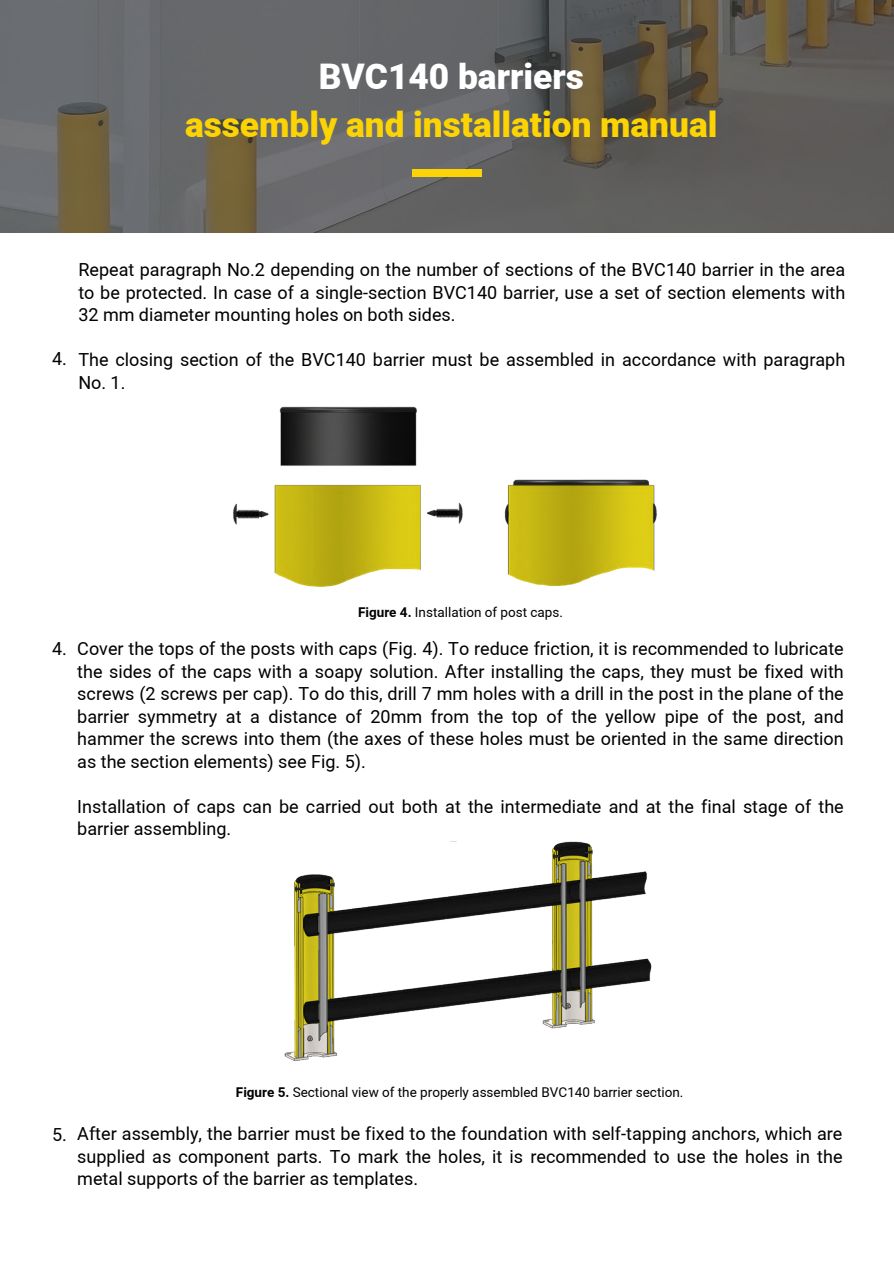
<style>
.page{position:relative;width:894px;height:1264px;background:#fff}
.page>*{position:absolute;margin:0;border:0;box-sizing:border-box;transform-origin:0 0}
.t1{font:900 35.25px "Araboto";color:#fcd404}
.t2{font:900 35.25px "Araboto";color:#fff}
.t3{font:18px/22.5px "Araboto";color:#000;text-align:justify}
.t4{font:13.5px "Araboto";color:#000}
.s1{font-weight:700}
</style>
<div class="page">
<svg style="left:0;top:0;width:893px;height:233px"></svg>
<div style="left:412px;top:169px;width:69px;height:8px;background:#fcd404"></div>
<img style="left:233px;top:406px;width:424px;height:182px">
<img style="left:284px;top:841px;width:368px;height:220px">
<h1 class="t2" style="left:319px;top:52px;width:266px">BVC140 barriers</h1>
<h1 class="t1" style="left:185px;top:99px;width:534px">assembly and installation manual</h1>
<p class="t3" style="left:52px;top:348px;width:16px">4.</p>
<p class="t3" style="left:78px;top:259px;width:768px">Repeat paragraph No.2 depending on the number of sections of the BVC140 barrier in the area to be protected. In case of a single-section BVC140 barrier, use a set of section elements with 32 mm diameter mounting holes on both sides.</p>
<p class="t3" style="left:78px;top:349px;width:768px">The closing section of the BVC140 barrier must be assembled in accordance with paragraph<br>No. 1.</p>
<p class="t3" style="left:52px;top:638px;width:16px">4.</p>
<p class="t4" style="left:358px;top:602px;width:206px"><span class="s1">Figure 4.</span> Installation of post caps.</p>
<p class="t3" style="left:77px;top:638px;width:767px">Cover the tops of the posts with caps (Fig. 4). To reduce friction, it is recommended to lubricate the sides of the caps with a soapy solution. After installing the caps, they must be fixed with screws (2 screws per cap). To do this, drill 7 mm holes with a drill in the post in the plane of the barrier symmetry at a distance of 20mm from the top of the yellow pipe of the post, and hammer the screws into them (the axes of these holes must be oriented in the same direction as the section elements) see Fig. 5).</p>
<p class="t3" style="left:77px;top:795px;width:767px">Installation of caps can be carried out both at the intermediate and at the final stage of the barrier assembling.</p>
<p class="t3" style="left:52px;top:1123px;width:16px">5.</p>
<p class="t4" style="left:236px;top:1082px;width:449px"><span class="s1">Figure 5.</span> Sectional view of the properly assembled BVC140 barrier section.</p>
<p class="t3" style="left:77px;top:1122px;width:766px">After assembly, the barrier must be fixed to the foundation with self-tapping anchors, which are supplied as component parts. To mark the holes, it is recommended to use the holes in the metal supports of the barrier as templates.</p>
</div>
